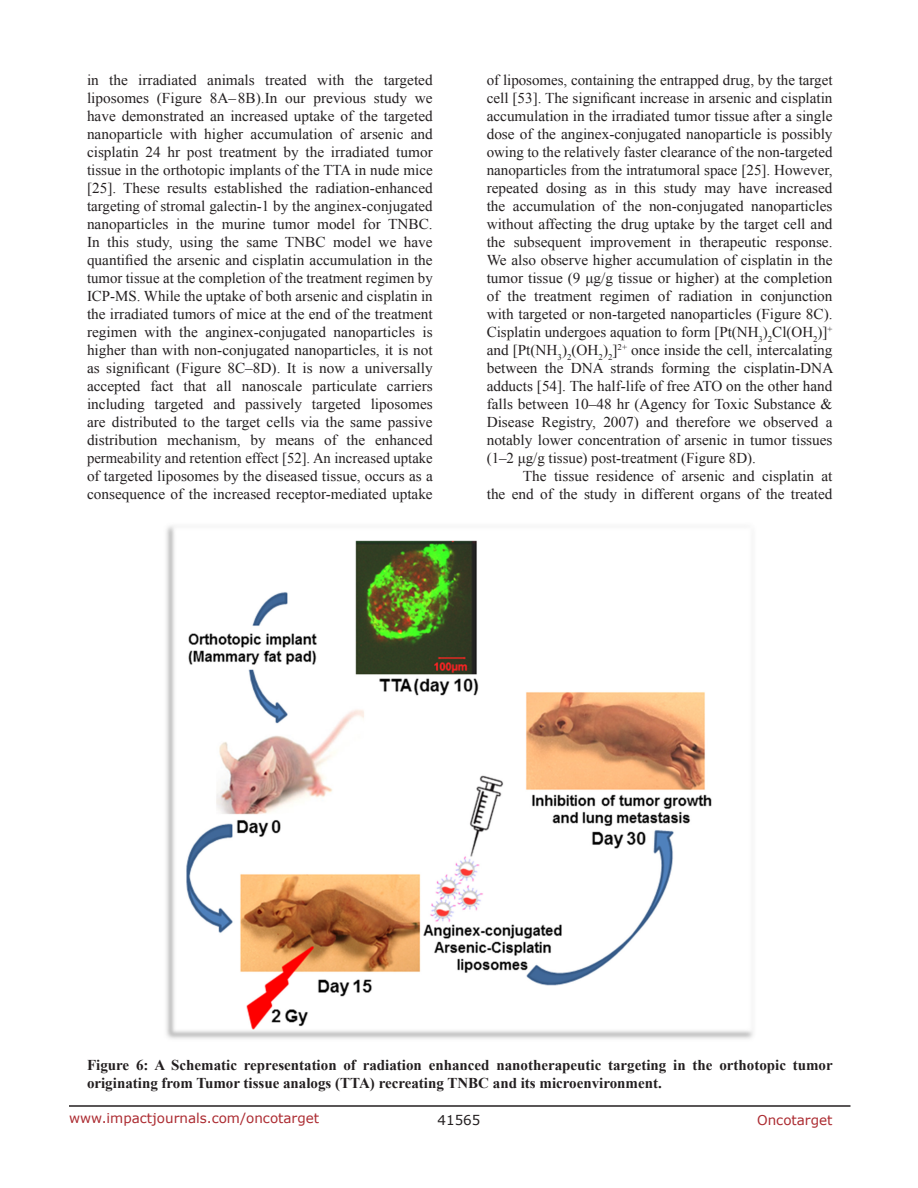
<style>
.page{position:relative;width:918px;height:1188px;background:#fff}
.page>*{position:absolute;margin:0;border:0;box-sizing:border-box;transform-origin:0 0}
.t1{font:15px/18px "Times New Roman";color:#231f20;text-align:justify}
.t2{font:700 15px/18px "Times New Roman";color:#231f20}
.t3{font:13.5px "Verdana";color:#ac2b31}
.t4{font:13.5px "Verdana";color:#231f20}
</style>
<div class="page">
<hr style="left:69px;top:1105px;width:781px;height:2px;background:#231f20">
<img style="left:166px;top:526px;width:587px;height:513px">
<p class="t1" style="left:87px;top:71px;width:347px">in the irradiated animals treated with the targeted liposomes (Figure 8A– 8B).In our previous study we have demonstrated an increased uptake of the targeted nanoparticle with higher accumulation of arsenic and cisplatin 24 hr post treatment by the irradiated tumor tissue in the orthotopic implants of the TTA in nude mice [25]. These results established the radiation-enhanced targeting of stromal galectin-1 by the anginex-conjugated nanoparticles in the murine tumor model for TNBC.<br>In this study, using the same TNBC model we have quantified the arsenic and cisplatin accumulation in the tumor tissue at the completion of the treatment regimen by ICP-MS. While the uptake of both arsenic and cisplatin in the irradiated tumors of mice at the end of the treatment regimen with the anginex-conjugated nanoparticles is higher than with non-conjugated nanoparticles, it is not as significant (Figure 8C–8D). It is now a universally accepted fact that all nanoscale particulate carriers including targeted and passively targeted liposomes are distributed to the target cells via the same passive distribution mechanism, by means of the enhanced permeability and retention effect [52]. An increased uptake of targeted liposomes by the diseased tissue, occurs as a consequence of the increased receptor-mediated uptake</p>
<p class="t1" style="left:487px;top:71px;width:348px">of liposomes, containing the entrapped drug, by the target cell [53]. The significant increase in arsenic and cisplatin accumulation in the irradiated tumor tissue after a single dose of the anginex-conjugated nanoparticle is possibly owing to the relatively faster clearance of the non-targeted nanoparticles from the intratumoral space [25]. However, repeated dosing as in this study may have increased the accumulation of the non-conjugated nanoparticles without affecting the drug uptake by the target cell and the subsequent improvement in therapeutic response.<br>We also observe higher accumulation of cisplatin in the tumor tissue (9 μg/g tissue or higher) at the completion of the treatment regimen of radiation in conjunction with targeted or non-targeted nanoparticles (Figure 8C).<br>Cisplatin undergoes aquation to form [Pt(NH<sub>3</sub>)<sub>2</sub>Cl(OH<sub>2</sub>)]<sup>+ </sup>and [Pt(NH<sub>3</sub>)<sub>2</sub>(OH<sub>2</sub>)<sub>2</sub>]<sup>2+</sup> once inside the cell, intercalating between the DNA strands forming the cisplatin-DNA adducts [54]. The half-life of free ATO on the other hand falls between 10–48 hr (Agency for Toxic Substance &amp; Disease Registry, 2007) and therefore we observed a notably lower concentration of arsenic in tumor tissues (1–2 μg/g tissue) post-treatment (Figure 8D).</p>
<p class="t1" style="left:487px;top:467px;width:347px;text-align:right">The tissue residence of arsenic and cisplatin at<br>the end of the study in different organs of the treated</p>
<p class="t2" style="left:87px;top:1056px;width:747px">Figure 6: A Schematic representation of radiation enhanced nanotherapeutic targeting in the orthotopic tumor originating from Tumor tissue analogs (TTA) recreating TNBC and its microenvironment.</p>
<p class="t3" style="left:69px;top:1109px;width:252px">www.impactjournals.com/oncotarget</p>
<p class="t4" style="left:438px;top:1111px;width:44px">41565</p>
<p class="t3" style="left:757px;top:1111px;width:77px">Oncotarget</p>
</div>
